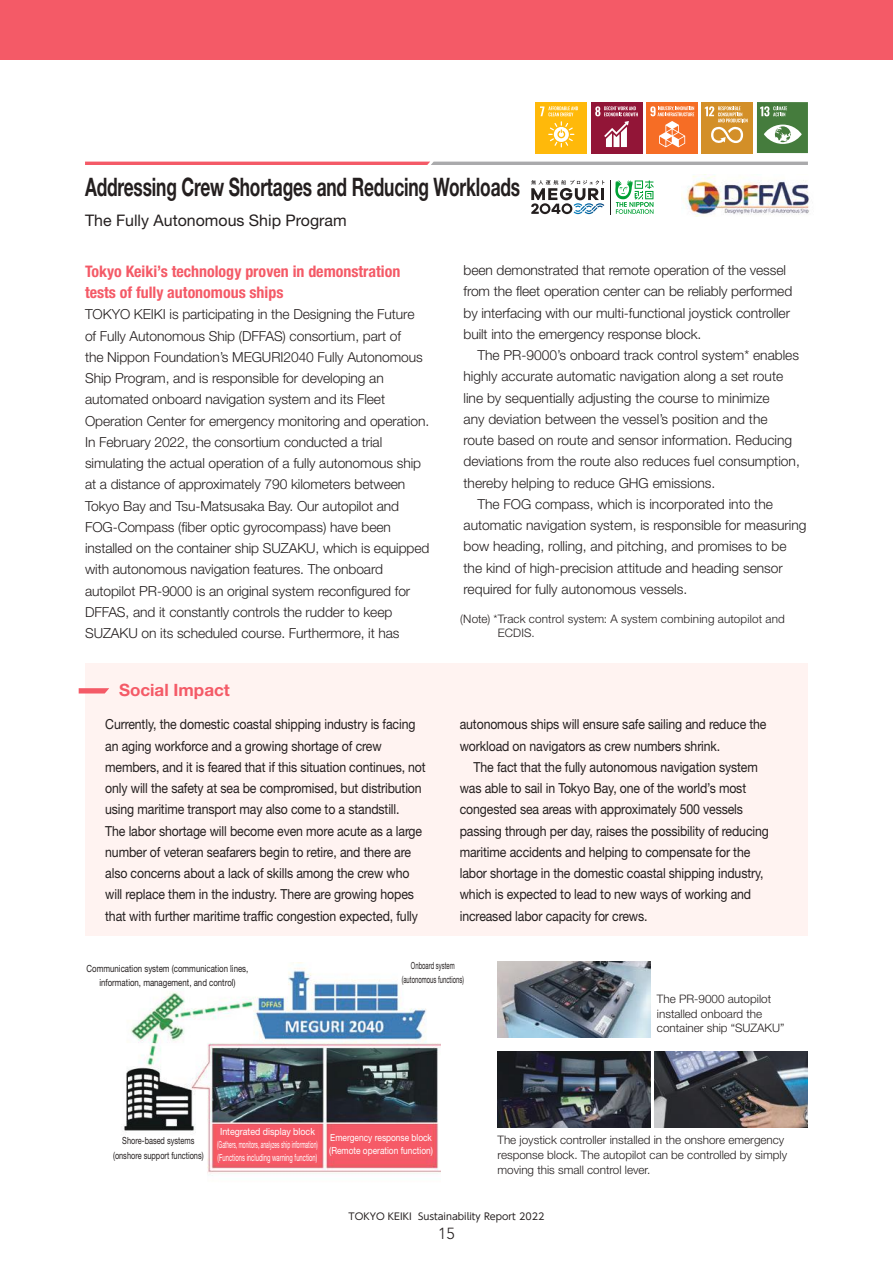
<style>
.page{position:relative;width:893px;height:1263px;background:#fff}
.page>*{position:absolute;margin:0;border:0;box-sizing:border-box;transform-origin:0 0}
.t1{font:700 25.5px "Helvetica Neue LT Std";letter-spacing:-.01em;color:#241f1f;scale:.68 1}
.t2{font:700 16.95px "Helvetica Neue LT Std";color:#f45a67}
.t3{font:700 condensed 15.9px/21.3px "Helvetica Neue LT Std";color:#f45a67}
.t4{font:15.9px "Helvetica Neue LT Std";color:#241f1f}
.t5{font:300 15.9px "Avenir LT Std";color:#241f1f}
.t6{font:300 13.8px/21.3px "Helvetica Neue LT Std";letter-spacing:-.005em;color:#241f1f}
.t7{font:13.8px/21.3px "Helvetica Neue LT Std";letter-spacing:-.01em;color:#241f1f;scale:.89 1}
.t8{font:300 11.7px/14.9px "Helvetica Neue LT Std";color:#241f1f}
.t9{font:9.9px/13px "Helvetica Neue LT Std";color:#fff;scale:.9 1}
.t10{font:9.9px/14.7px "Helvetica Neue LT Std";color:#241f1f;text-align:center;scale:.8 1}
.t11{font:9.9px/13px "Helvetica Neue LT Std";color:#fff;scale:.85 1}
.t12{font:9.9px/14.7px "Helvetica Neue LT Std";color:#241f1f;text-align:center;scale:.75 1}
.t13{font:9.9px/14.7px "Helvetica Neue LT Std";color:#241f1f;text-align:center;scale:.6 1}
.t14{font:9.6px "UD Shin Go NT Pr 6 N";color:#241f1f}
</style>
<div class="page">
<div style="left:0;top:0;width:893px;height:60px;background:#f45a67"></div>
<img style="left:497px;top:1051px;width:154px;height:77px">
<img style="left:655px;top:1051px;width:153px;height:77px">
<div style="left:702px;top:102px;width:51px;height:51px;background:#d38f28"></div>
<svg style="left:705px;top:106px;width:43px;height:37px"></svg>
<svg style="left:757px;top:102px;width:51px;height:51px"></svg>
<img style="left:497px;top:961px;width:154px;height:76px">
<div style="left:85px;top:663px;width:723px;height:272px;background:#fff3f1"></div>
<svg style="left:79px;top:688px;width:30px;height:5px"></svg>
<img style="left:123px;top:962px;width:318px;height:214px">
<svg style="left:85px;top:162px;width:723px;height:3px"></svg>
<svg style="left:615px;top:180px;width:38px;height:34px"></svg>
<hr style="left:610px;top:180px;width:1px;height:35px;background:#241f1f">
<svg style="left:531px;top:180px;width:73px;height:34px"></svg>
<img style="left:681px;top:174px;width:128px;height:43px">
<div style="left:591px;top:102px;width:51px;height:51px;background:#921537"></div>
<svg style="left:595px;top:106px;width:43px;height:41px"></svg>
<div style="left:646px;top:102px;width:51px;height:51px;background:#f66d25"></div>
<svg style="left:650px;top:106px;width:44px;height:41px"></svg>
<div style="left:536px;top:102px;width:51px;height:51px;background:#ffb90a"></div>
<svg style="left:540px;top:106px;width:38px;height:41px"></svg>
<h1 class="t1" style="left:85px;top:171px;width:641px">Addressing Crew Shortages and Reducing Workloads</h1>
<p class="t4" style="left:85px;top:210px;width:263px">The Fully Autonomous Ship Program</p>
<p class="t3" style="left:85px;top:260px;width:317px">Tokyo Keiki’s technology proven in demonstration tests of fully autonomous ships</p>
<p class="t6" style="left:85px;top:304px;width:346px">TOKYO KEIKI is participating in the Designing the Future<br>of Fully Autonomous Ship (DFFAS) consortium, part of<br>the Nippon Foundation’s MEGURI2040 Fully Autonomous Ship Program, and is responsible for developing an automated onboard navigation system and its Fleet Operation Center for emergency monitoring and operation.<br>In February 2022, the consortium conducted a trial simulating the actual operation of a fully autonomous ship at a distance of approximately 790 kilometers between Tokyo Bay and Tsu-Matsusaka Bay. Our autopilot and FOG-Compass (fiber optic gyrocompass) have been installed on the container ship SUZAKU, which is equipped with autonomous navigation features. The onboard autopilot PR-9000 is an original system reconfigured for DFFAS, and it constantly controls the rudder to keep SUZAKU on its scheduled course. Furthermore, it has</p>
<p class="t6" style="left:463px;top:259px;width:330px">been demonstrated that remote operation of the vessel from the fleet operation center can be reliably performed by interfacing with our multi-functional joystick controller built into the emergency response block.</p>
<p class="t6" style="left:477px;top:344px;width:323px">The PR-9000’s onboard track control system* enables</p>
<p class="t6" style="left:463px;top:365px;width:321px">highly accurate automatic navigation along a set route</p>
<p class="t6" style="left:463px;top:387px;width:308px">line by sequentially adjusting the course to minimize</p>
<p class="t6" style="left:463px;top:408px;width:306px">any deviation between the vessel’s position and the</p>
<p class="t6" style="left:463px;top:429px;width:330px">route based on route and sensor information. Reducing</p>
<p class="t6" style="left:463px;top:450px;width:338px">deviations from the route also reduces fuel consumption,</p>
<p class="t6" style="left:463px;top:472px;width:253px">thereby helping to reduce GHG emissions.</p>
<p class="t6" style="left:477px;top:493px;width:297px">The FOG compass, which is incorporated into the</p>
<p class="t6" style="left:463px;top:514px;width:344px">automatic navigation system, is responsible for measuring</p>
<p class="t6" style="left:463px;top:535px;width:325px">bow heading, rolling, and pitching, and promises to be</p>
<p class="t6" style="left:463px;top:557px;width:321px">the kind of high-precision attitude and heading sensor</p>
<p class="t6" style="left:463px;top:578px;width:225px">required for fully autonomous vessels.</p>
<p class="t8" style="left:498px;top:611px;width:288px;text-indent:-38px">(Note) *Track control system: A system combining autopilot and<br>ECDIS.</p>
<p class="t2" style="left:119px;top:679px;width:112px">Social Impact</p>
<p class="t7" style="left:105px;top:714px;width:362px">Currently, the domestic coastal shipping industry is facing an aging workforce and a growing shortage of crew members, and it is feared that if this situation continues, not only will the safety at sea be compromised, but distribution using maritime transport may also come to a standstill.<br>The labor shortage will become even more acute as a large number of veteran seafarers begin to retire, and there are also concerns about a lack of skills among the crew who will replace them in the industry. There are growing hopes that with further maritime traffic congestion expected, fully</p>
<p class="t7" style="left:460px;top:714px;width:346px">autonomous ships will ensure safe sailing and reduce the workload on navigators as crew numbers shrink.</p>
<p class="t7" style="left:460px;top:756px;width:349px;text-indent:14px">The fact that the fully autonomous navigation system was able to sail in Tokyo Bay, one of the world’s most congested sea areas with approximately 500 vessels passing through per day, raises the possibility of reducing maritime accidents and helping to compensate for the labor shortage in the domestic coastal shipping industry, which is expected to lead to new ways of working and increased labor capacity for crews.</p>
<p class="t10" style="left:87px;top:960px;width:204px">Communication system (communication lines, information, management, and control)</p>
<p class="t13" style="left:402px;top:958px;width:105px">Onboard system (autonomous functions)</p>
<p class="t8" style="left:657px;top:991px;width:129px">The PR-9000 autopilot installed onboard the container ship “SUZAKU”</p>
<p class="t12" style="left:113px;top:1133px;width:122px">Shore-based systems (onshore support functions)</p>
<p class="t9" style="left:217px;top:1125px;width:113px">Integrated display block (Gathers, monitors, analyzes ship information) (Functions including warning function)</p>
<p class="t11" style="left:329px;top:1131px;width:124px">Emergency response block (Remote operation function)</p>
<p class="t8" style="left:497px;top:1132px;width:291px">The joystick controller installed in the onshore emergency response block. The autopilot can be controlled by simply moving this small control lever.</p>
<p class="t14" style="left:349px;top:1209px;width:197px">TOKYO KEIKI Sustainability Report 2022</p>
<p class="t5" style="left:438px;top:1224px;width:18px">15</p>
</div>
